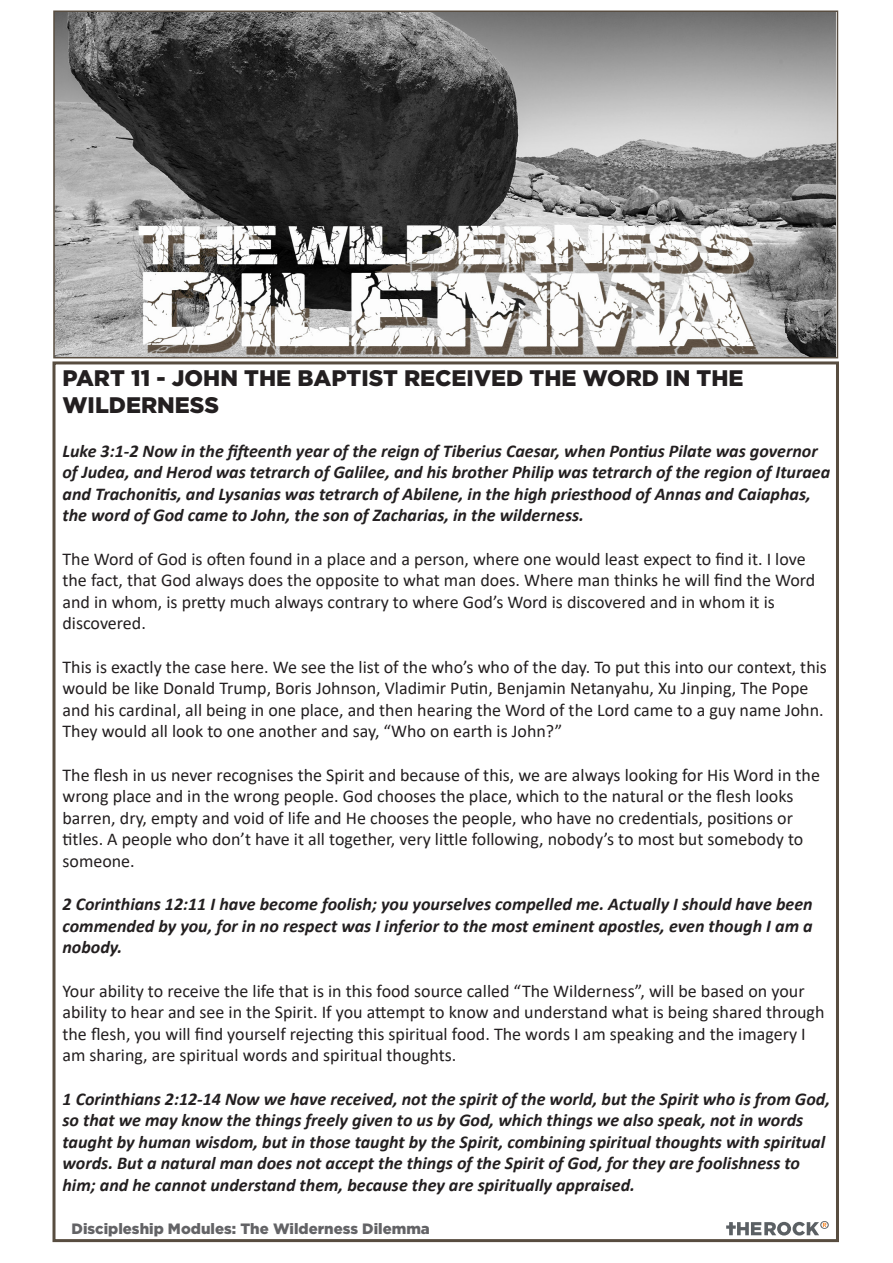
<style>
.page{position:relative;width:893px;height:1263px;background:#fff}
.page>*{position:absolute;margin:0;border:0;box-sizing:border-box;transform-origin:0 0}
.Headings{font:900 22.5px/27px "Gotham";color:#231f20}
.Standard_text{font:18px/21.6px "Calibri";color:#231f20}
.Scripture{font:italic 700 18px/21.6px "Calibri";color:#231f20}
.t1{font:900 15px "Gotham";color:#636366}
</style>
<div class="page">
<img style="left:56px;top:14px;width:779px;height:341px">
<div style="left:53px;top:11px;width:785px;height:347px;border:2px solid #584d40"></div>
<svg style="left:726px;top:1221px;width:103px;height:14px"></svg>
<p class="Headings" style="left:63px;top:364px;width:683px">PART 11 - JOHN THE BAPTIST RECEIVED THE WORD IN THE<br>WILDERNESS</p>
<p class="Scripture" style="left:63px;top:439px;width:769px">Luke 3:1-2 Now in the fifteenth year of the reign of Tiberius Caesar, when Pontius Pilate was governor of Judea, and Herod was tetrarch of Galilee, and his brother Philip was tetrarch of the region of Ituraea and Trachonitis, and Lysanias was tetrarch of Abilene, in the high priesthood of Annas and Caiaphas, the word of God came to John, the son of Zacharias, in the wilderness.</p>
<p class="Standard_text" style="left:63px;top:547px;width:754px">The Word of God is often found in a place and a person, where one would least expect to find it. I love the fact, that God always does the opposite to what man does. Where man thinks he will find the Word and in whom, is pretty much always contrary to where God’s Word is discovered and in whom it is discovered.</p>
<p class="Standard_text" style="left:63px;top:655px;width:766px">This is exactly the case here. We see the list of the who’s who of the day. To put this into our context, this would be like Donald Trump, Boris Johnson, Vladimir Putin, Benjamin Netanyahu, Xu Jinping, The Pope and his cardinal, all being in one place, and then hearing the Word of the Lord came to a guy name John.<br>They would all look to one another and say, “Who on earth is John?”</p>
<p class="Standard_text" style="left:63px;top:763px;width:759px">The flesh in us never recognises the Spirit and because of this, we are always looking for His Word in the wrong place and in the wrong people. God chooses the place, which to the natural or the flesh looks barren, dry, empty and void of life and He chooses the people, who have no credentials, positions or titles. A people who don’t have it all together, very little following, nobody’s to most but somebody to someone.</p>
<p class="Scripture" style="left:63px;top:893px;width:752px;text-align:justify">2 Corinthians 12:11 I have become foolish; you yourselves compelled me. Actually I should have been commended by you, for in no respect was I inferior to the most eminent apostles, even though I am a nobody.</p>
<p class="Standard_text" style="left:63px;top:979px;width:763px">Your ability to receive the life that is in this food source called “The Wilderness”, will be based on your ability to hear and see in the Spirit. If you attempt to know and understand what is being shared through the flesh, you will find yourself rejecting this spiritual food. The words I am speaking and the imagery I am sharing, are spiritual words and spiritual thoughts.</p>
<p class="Scripture" style="left:63px;top:1087px;width:769px">1 Corinthians 2:12-14 Now we have received, not the spirit of the world, but the Spirit who is from God, so that we may know the things freely given to us by God, which things we also speak, not in words taught by human wisdom, but in those taught by the Spirit, combining spiritual thoughts with spiritual words. But a natural man does not accept the things of the Spirit of God, for they are foolishness to him; and he cannot understand them, because they are spiritually appraised.</p>
<p class="t1" style="left:72px;top:1220px;width:360px">Discipleship Modules: The Wilderness Dilemma</p>
</div>
